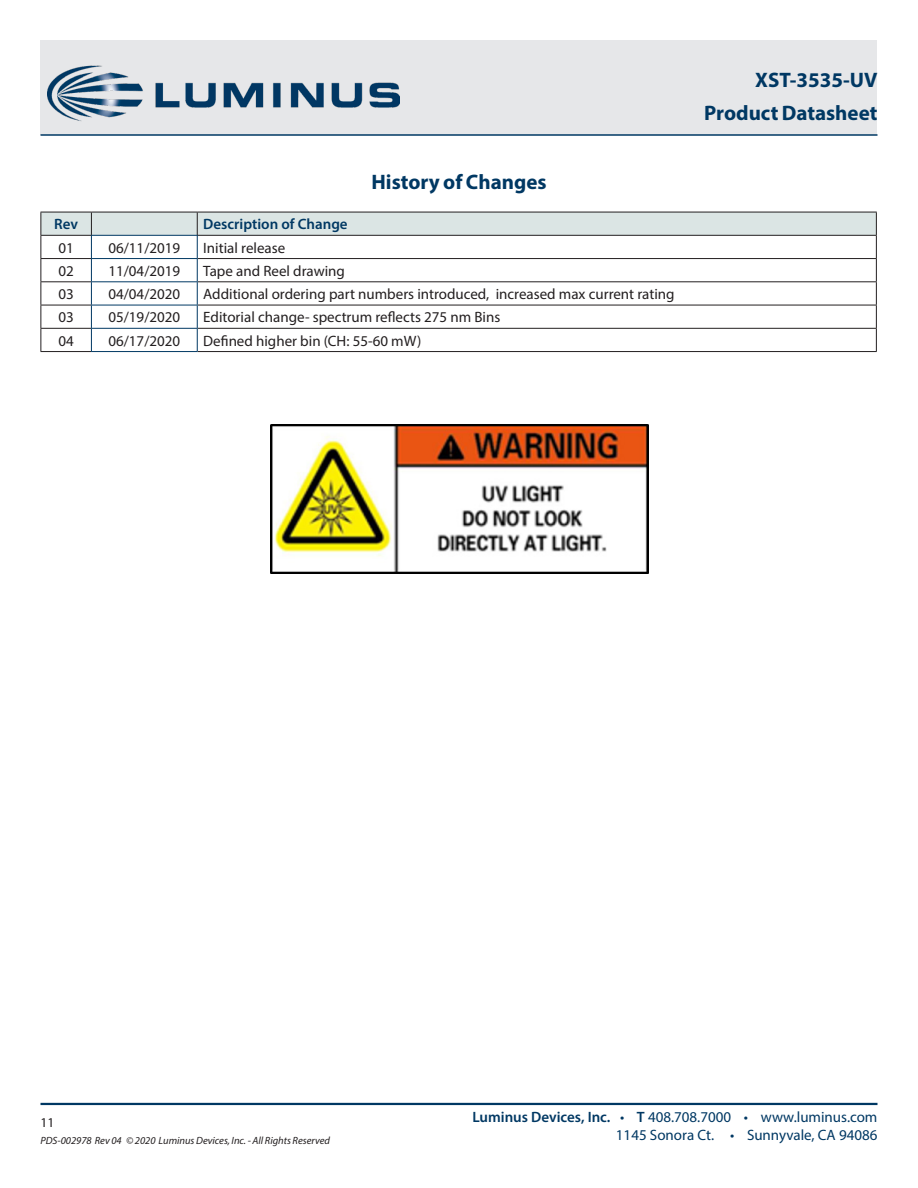
<style>
.page{position:relative;width:918px;height:1188px;background:#fff}
.page>*{position:absolute;margin:0;border:0;box-sizing:border-box;transform-origin:0 0}
.DS_Title1{font:700 21px "Myriad Pro";color:#003863}
.t1{font:15px "Myriad Pro";color:#231f20}
.t2{font:15px "Myriad Pro";color:#003863}
.t3{font:600 15px "Myriad Pro";color:#003863}
.zzFooterRight2{font:13.5px "Myriad Pro";color:#231f20}
.zzFooterRight1{font:italic 10.5px "Myriad Pro";color:#231f20}
.s1{font-weight:600}
</style>
<div class="page">
<div style="left:40px;top:40px;width:838px;height:95px;background:#e6e7e9"></div>
<hr style="left:40px;top:1103px;width:838px;height:2px;background:#003863">
<hr style="left:40px;top:134px;width:838px;height:2px;background:#003863">
<img style="left:48px;top:65px;width:352px;height:56px">
<hr style="left:40px;top:351px;width:51px;height:1px;background:#231f20">
<hr style="left:198px;top:351px;width:679px;height:1px;background:#231f20">
<svg style="left:40px;top:212px;width:837px;height:139px"></svg>
<hr style="left:91px;top:351px;width:107px;height:1px;background:#003863">
<img style="left:270px;top:424px;width:378px;height:150px">
<p class="DS_Title1" style="left:371px;top:168px;width:177px">History of Changes</p>
<p class="t3" style="left:54px;top:215px;width:25px">Rev</p>
<p class="t3" style="left:203px;top:215px;width:146px">Description of Change</p>
<p class="t1" style="left:58px;top:238px;width:17px">01</p>
<p class="t1" style="left:108px;top:238px;width:73px">06/11/2019</p>
<p class="t1" style="left:203px;top:238px;width:84px">Initial release</p>
<p class="t1" style="left:58px;top:262px;width:17px">02</p>
<p class="t1" style="left:108px;top:262px;width:73px">11/04/2019</p>
<p class="t1" style="left:203px;top:262px;width:143px">Tape and Reel drawing</p>
<p class="t1" style="left:58px;top:285px;width:17px">03</p>
<p class="t1" style="left:108px;top:285px;width:73px">04/04/2020</p>
<p class="t1" style="left:203px;top:285px;width:473px">Additional ordering part numbers introduced, increased max current rating</p>
<p class="t1" style="left:58px;top:308px;width:17px">03</p>
<p class="t1" style="left:108px;top:308px;width:73px">05/19/2020</p>
<p class="t1" style="left:203px;top:308px;width:299px">Editorial change- spectrum reflects 275 nm Bins</p>
<p class="t1" style="left:58px;top:331px;width:17px">04</p>
<p class="t1" style="left:108px;top:331px;width:73px">06/17/2020</p>
<p class="t1" style="left:203px;top:331px;width:220px">Defined higher bin (CH: 55-60 mW)</p>
<p class="DS_Title1" style="left:755px;top:67px;width:124px">XST-3535-UV</p>
<p class="DS_Title1" style="left:704px;top:100px;width:175px">Product Datasheet</p>
<p class="zzFooterRight2" style="left:40px;top:1115px;width:15px">11</p>
<p class="zzFooterRight1" style="left:40px;top:1134px;width:291px">PDS-002978 Rev 04 © 2020 Luminus Devices, Inc. - All Rights Reserved</p>
<p class="t2" style="left:472px;top:1108px;width:407px"><span class="s1">Luminus Devices, Inc.</span> • <span class="s1">T</span> 408.708.7000 • www.luminus.com</p>
<p class="t2" style="left:616px;top:1126px;width:263px">1145 Sonora Ct. • Sunnyvale, CA 94086</p>
</div>
